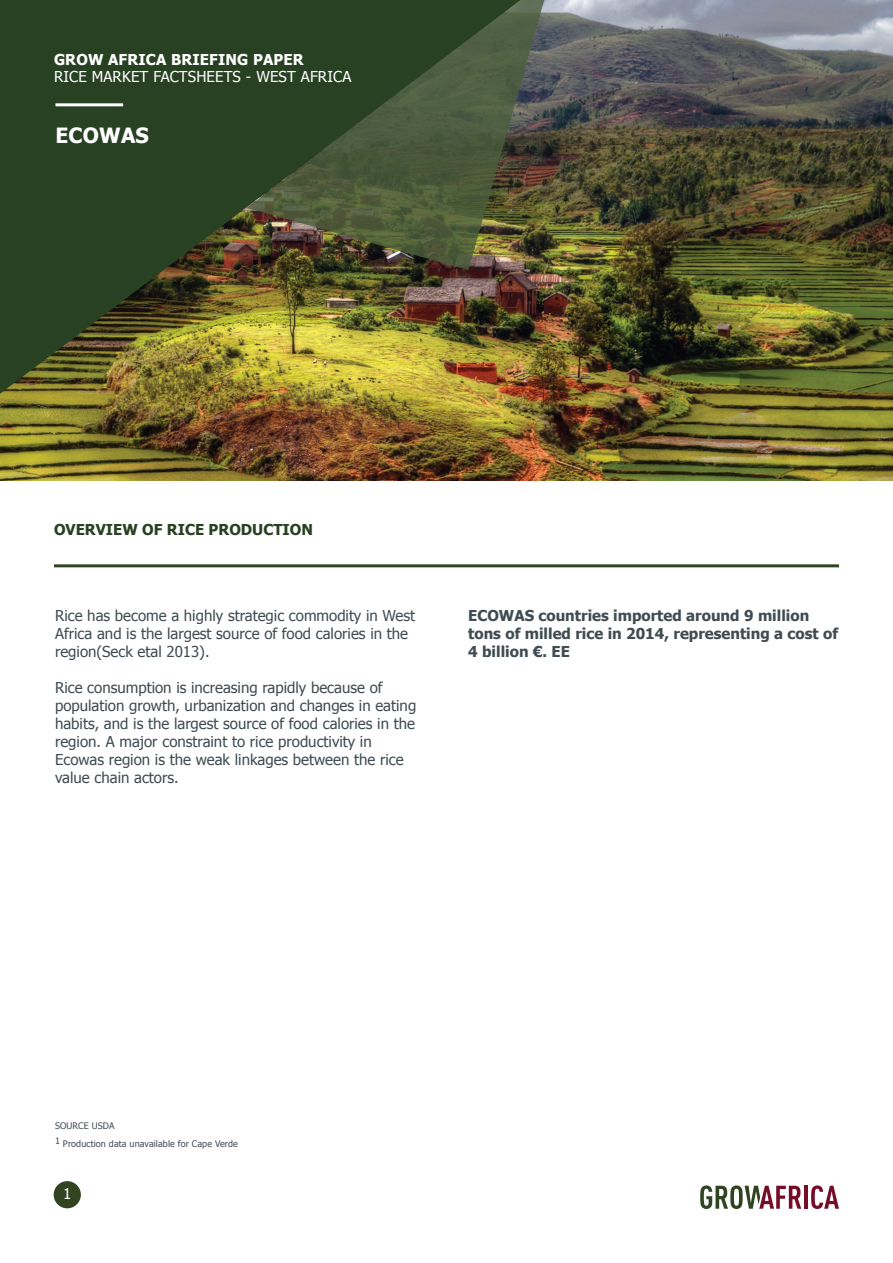
<style>
.page{position:relative;width:893px;height:1263px;background:#fff}
.page>*{position:absolute;margin:0;border:0;box-sizing:border-box;transform-origin:0 0}
.t1{font:700 21px "Tahoma";letter-spacing:.01em;color:#fff}
.t2{font:15px/18px "Tahoma";color:#404c52}
.t3{font:700 15px/18px "Tahoma";color:#404c52}
.t4{font:15px "Tahoma";letter-spacing:.01em;color:#fff}
.t5{font:700 15px "Tahoma";color:#284122}
.t6{font:700 15px "Tahoma";letter-spacing:.01em;color:#fff}
.Tahoma_10pt_Regular{font:9px "Tahoma";letter-spacing:.01em;color:#404c52}
</style>
<div class="page">
<img style="left:0;top:0;width:893px;height:480px">
<hr style="left:54px;top:564px;width:785px;height:3px;background:#304422">
<img style="left:521px;top:0;width:30px;height:270px">
<img style="left:0;top:0;width:521px;height:394px">
<div style="left:54px;top:1181px;width:27px;height:27px;background:#304422;border-radius:50%"></div>
<hr style="left:804px;top:1186px;width:4px;height:23px;background:#750c28">
<svg style="left:811px;top:1185px;width:28px;height:24px"></svg>
<svg style="left:700px;top:1185px;width:101px;height:24px"></svg>
<hr style="left:55px;top:103px;width:68px;height:3px;background:#fff">
<p class="t6" style="left:54px;top:49px;width:251px">GROW AFRICA BRIEFING PAPER</p>
<p class="t4" style="left:54px;top:66px;width:299px">RICE MARKET FACTSHEETS - WEST AFRICA</p>
<p class="t1" style="left:55px;top:121px;width:95px">ECOWAS</p>
<p class="t5" style="left:54px;top:519px;width:260px">OVERVIEW OF RICE PRODUCTION</p>
<p class="t2" style="left:55px;top:606px;width:362px">Rice has become a highly strategic commodity in West<br>Africa and is the largest source of food calories in the region(Seck etal 2013).</p>
<p class="t2" style="left:55px;top:678px;width:363px">Rice consumption is increasing rapidly because of population growth, urbanization and changes in eating habits, and is the largest source of food calories in the region. A major constraint to rice productivity in</p>
<p class="t2" style="left:55px;top:750px;width:350px">Ecowas region is the weak linkages between the rice value chain actors.</p>
<p class="t3" style="left:468px;top:606px;width:371px">ECOWAS countries imported around 9 million tons of milled rice in 2014, representing a cost of<br>4 billion €. EE</p>
<p class="Tahoma_10pt_Regular" style="left:55px;top:1119px;width:61px">SOURCE USDA</p>
<p class="Tahoma_10pt_Regular" style="left:55px;top:1137px;width:184px">1 Production data unavailable for Cape Verde</p>
<p class="t4" style="left:63px;top:1184px;width:10px">1</p>
</div>
